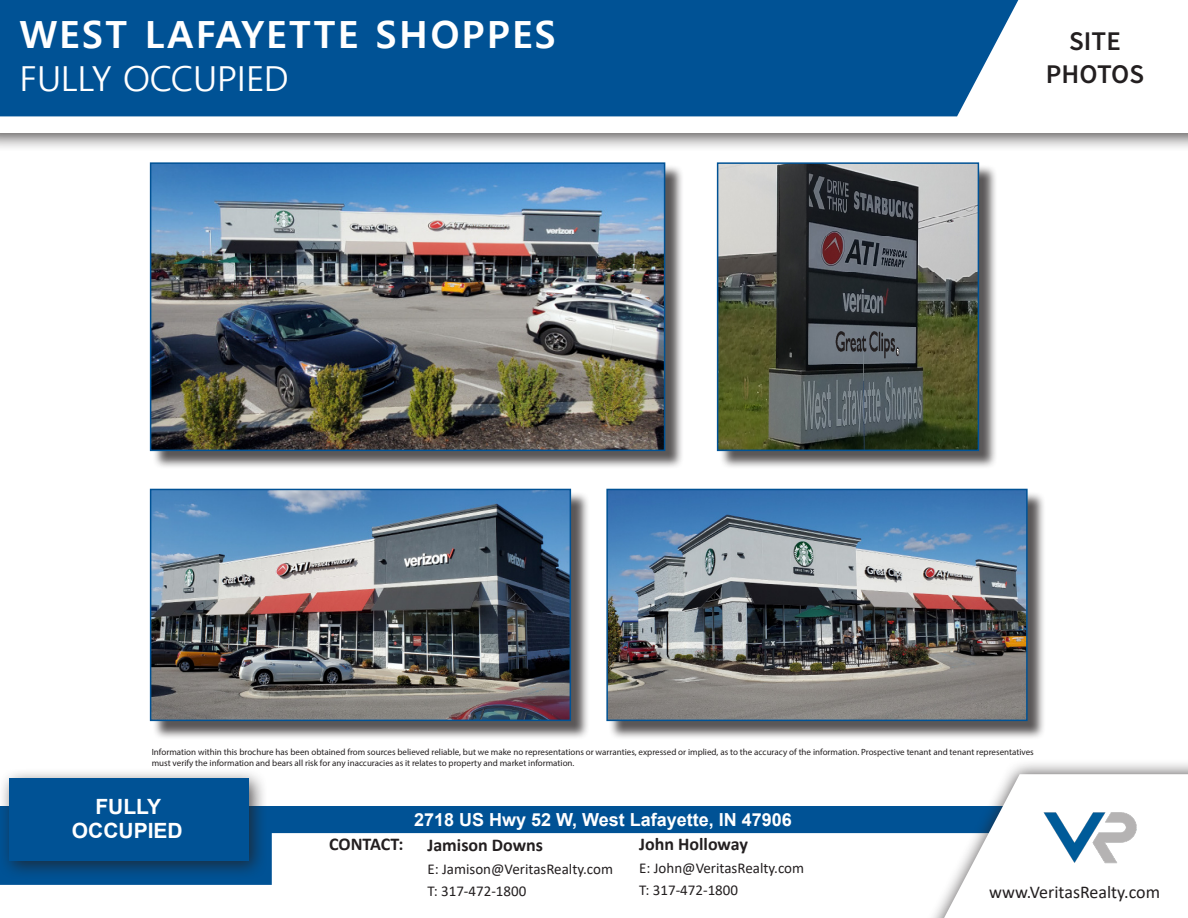
<style>
.page{position:relative;width:1188px;height:918px;background:#fff}
.page>*{position:absolute;margin:0;border:0;box-sizing:border-box;transform-origin:0 0}
.t1{font:700 37.5px "Malgun Gothic";letter-spacing:.06em;color:#fff}
.t2{font:34.5px "Malgun Gothic";color:#fff}
.t3{font:27px/32.4px "Source Sans Variable";letter-spacing:.005em;color:#231f20;text-align:center}
.t4{font:700 21px "Arial";color:#fff}
.t5{font:700 18px "Arial";color:#fff}
.t6{font:700 18px "Calibri";color:#231f20}
.t7{font:18px "Calibri";color:#231f20}
.t8{font:15px "Calibri";color:#231f20}
.t9{font:9px/10.8px "Myriad Pro";color:#231f20}
</style>
<div class="page">
<div style="left:0;top:806px;width:1188px;height:82px;background:#005295"></div>
<div style="left:0;top:833px;width:922px;height:55px;background:#fff"></div>
<div style="left:0;top:768px;width:269px;height:112px;background:#231f20;opacity:.75"></div>
<div style="left:9px;top:778px;width:239px;height:82px;background:#005295"></div>
<div style="left:922px;top:759px;width:266px;height:159px;background:#231f20;opacity:.75"></div>
<svg style="left:944px;top:774px;width:244px;height:144px"></svg>
<img style="left:1041px;top:806px;width:101px;height:63px">
<div style="left:0;top:0;width:1188px;height:153px;background:#231f20;opacity:.75"></div>
<div style="left:0;top:0;width:1188px;height:132px;background:#fff"></div>
<div style="left:0;top:0;width:1018px;height:116px;background:#005295"></div>
<div style="left:152px;top:165px;width:532px;height:305px;background:#231f20;opacity:.75"></div>
<img style="left:153px;top:165px;width:509px;height:283px">
<div style="left:150px;top:162px;width:515px;height:289px;border:2px solid #005295"></div>
<div style="left:152px;top:491px;width:438px;height:249px;background:#231f20;opacity:.75"></div>
<img style="left:153px;top:492px;width:415px;height:226px">
<div style="left:150px;top:489px;width:421px;height:232px;border:2px solid #005295"></div>
<div style="left:609px;top:491px;width:437px;height:249px;background:#231f20;opacity:.75"></div>
<img style="left:609px;top:492px;width:416px;height:226px">
<div style="left:606px;top:489px;width:422px;height:232px;border:2px solid #005295"></div>
<div style="left:719px;top:165px;width:279px;height:305px;background:#231f20;opacity:.75"></div>
<img style="left:720px;top:165px;width:256px;height:283px">
<div style="left:717px;top:162px;width:262px;height:289px;border:2px solid #005295"></div>
<p class="t1" style="left:20px;top:12px;width:538px">WEST LAFAYETTE SHOPPES</p>
<p class="t2" style="left:20px;top:59px;width:271px">FULLY OCCUPIED</p>
<p class="t3" style="left:1046px;top:26px;width:100px">SITE<br>PHOTOS</p>
<p class="t9" style="left:152px;top:746px;width:884px">Information within this brochure has been obtained from sources believed reliable, but we make no representations or warranties, expressed or implied, as to the accuracy of the information. Prospective tenant and tenant representatives must verify the information and bears all risk for any inaccuracies as it relates to property and market information.</p>
<p class="t4" style="left:95px;top:792px;width:67px">FULLY</p>
<p class="t4" style="left:72px;top:816px;width:112px">OCCUPIED</p>
<p class="t5" style="left:414px;top:807px;width:379px">2718 US Hwy 52 W, West Lafayette, IN 47906</p>
<p class="t6" style="left:329px;top:831px;width:76px">CONTACT:</p>
<p class="t6" style="left:639px;top:832px;width:110px">John Holloway</p>
<p class="t8" style="left:639px;top:858px;width:167px">E: John@VeritasRealty.com</p>
<p class="t8" style="left:639px;top:880px;width:100px">T: 317-472-1800</p>
<p class="t7" style="left:989px;top:879px;width:172px">www.VeritasRealty.com</p>
<p class="t6" style="left:427px;top:832px;width:117px">Jamison Downs</p>
<p class="t8" style="left:427px;top:858px;width:187px">E: Jamison@VeritasRealty.com</p>
<p class="t8" style="left:427px;top:881px;width:100px">T: 317-472-1800</p>
</div>
